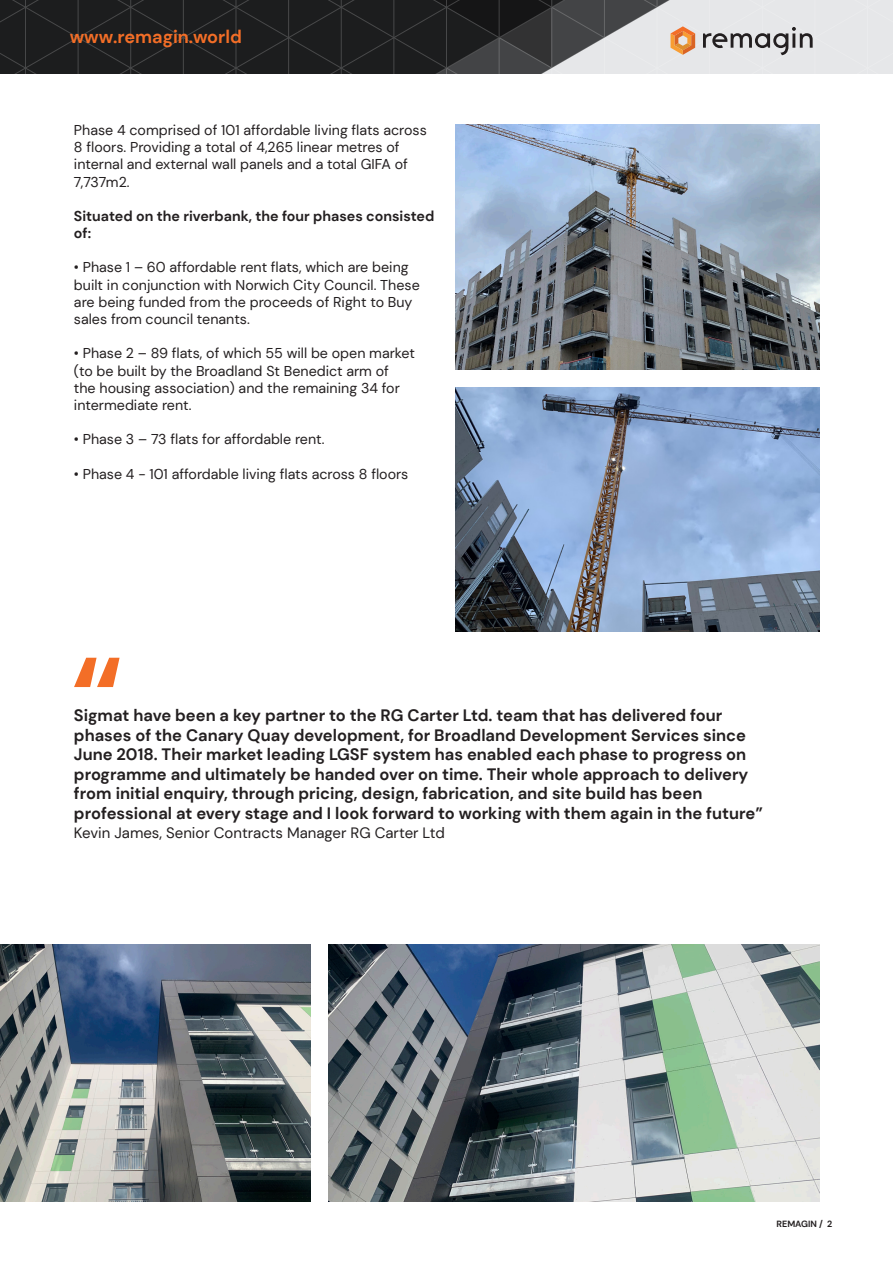
<style>
.page{position:relative;width:893px;height:1263px;background:#fff}
.page>*{position:absolute;margin:0;border:0;box-sizing:border-box;transform-origin:0 0}
.t1{font:700 18.15px "DM Sans";color:#f36e27}
.QUOTE_11_13{font:700 16.5px/19.5px "DM Sans";color:#231f20}
.QUOTE_11_13-2{font:15px "DM Sans";color:#231f20}
.BODY_TEXT{font:14.25px/17.2px "DM Sans";color:#231f20}
.BODY_TEXT-2{font:700 14.25px/17.2px "DM Sans";color:#231f20}
.t2{font:700 9px "DM Sans";color:#231f20}
</style>
<div class="page">
<svg style="left:0;top:0;width:893px;height:74px;background:#606061"></svg>
<img style="left:0;top:945px;width:310px;height:256px">
<img style="left:328px;top:945px;width:491px;height:256px">
<img style="left:455px;top:125px;width:364px;height:244px">
<img style="left:455px;top:387px;width:364px;height:245px">
<svg style="left:74px;top:658px;width:46px;height:29px"></svg>
<p class="t1" style="left:70px;top:25px;width:174px">www.remagin.world</p>
<p class="BODY_TEXT" style="left:74px;top:121px;width:354px">Phase 4 comprised of 101 affordable living flats across 8 floors. Providing a total of 4,265 linear metres of internal and external wall panels and a total GIFA of 7,737m2.</p>
<p class="BODY_TEXT-2" style="left:74px;top:207px;width:362px">Situated on the riverbank, the four phases consisted of:</p>
<p class="BODY_TEXT" style="left:74px;top:259px;width:347px">• Phase 1 – 60 affordable rent flats, which are being built in conjunction with Norwich City Council. These are being funded from the proceeds of Right to Buy sales from council tenants.</p>
<p class="BODY_TEXT" style="left:74px;top:345px;width:342px">• Phase 2 – 89 flats, of which 55 will be open market (to be built by the Broadland St Benedict arm of<br>the housing association) and the remaining 34 for intermediate rent.</p>
<p class="BODY_TEXT" style="left:74px;top:431px;width:252px">• Phase 3 – 73 flats for affordable rent.</p>
<p class="BODY_TEXT" style="left:74px;top:465px;width:336px">• Phase 4 - 101 affordable living flats across 8 floors</p>
<p class="QUOTE_11_13" style="left:74px;top:706px;width:690px">Sigmat have been a key partner to the RG Carter Ltd. team that has delivered four phases of the Canary Quay development, for Broadland Development Services since June 2018. Their market leading LGSF system has enabled each phase to progress on programme and ultimately be handed over on time. Their whole approach to delivery from initial enquiry, through pricing, design, fabrication, and site build has been professional at every stage and I look forward to working with them again in the future”</p>
<p class="QUOTE_11_13-2" style="left:74px;top:824px;width:372px">Kevin James, Senior Contracts Manager RG Carter Ltd</p>
<p class="t2" style="left:776px;top:1218px;width:57px">REMAGIN / 2</p>
</div>
